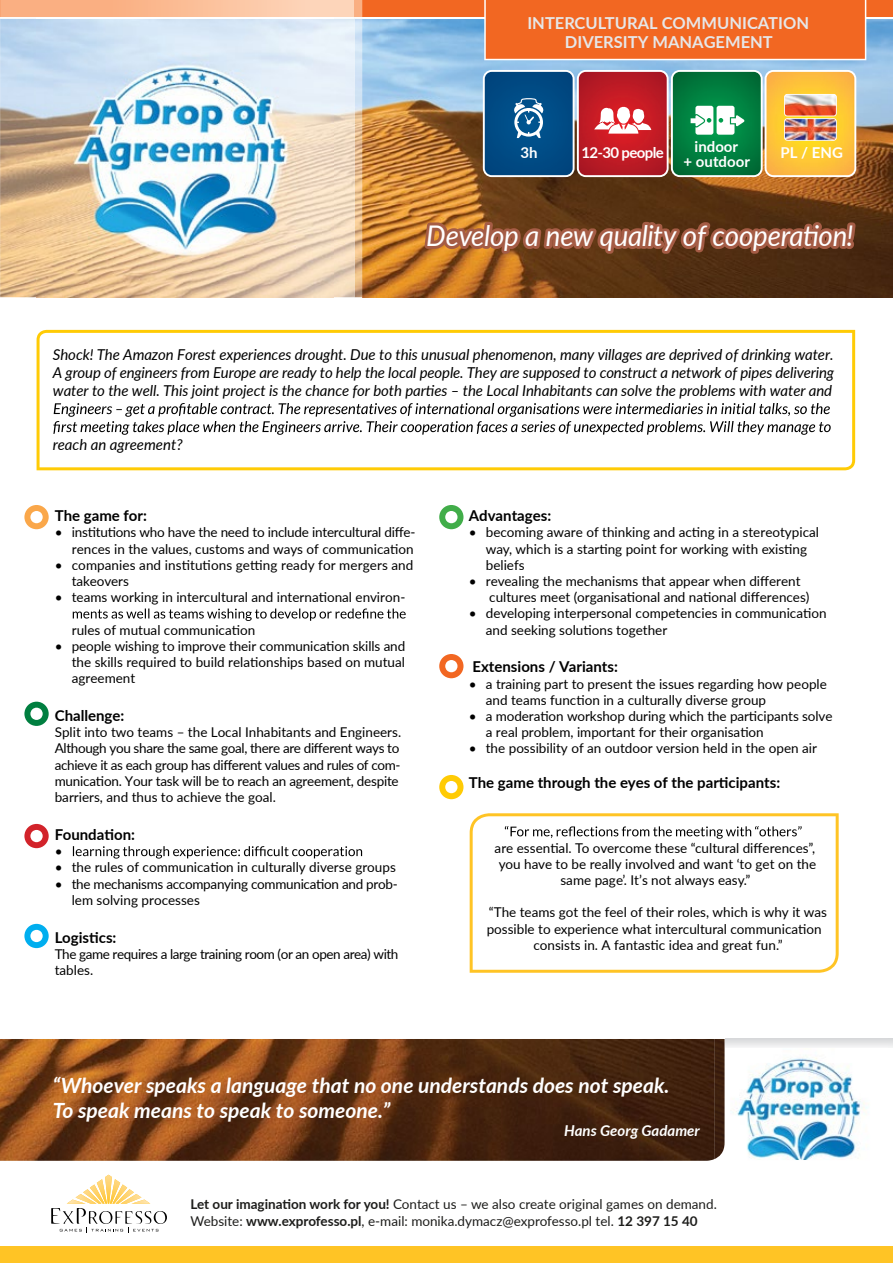
<style>
.page{position:relative;width:893px;height:1263px;background:#fff}
.page>*{position:absolute;margin:0;border:0;box-sizing:border-box;transform-origin:0 0}
.t1{font:italic 28.5px "Lato";letter-spacing:-.01em;color:#fff}
.t2{font:italic 700 21px/25.2px "Lato";color:#fff}
.t3{font:700 16.5px/19.2px "Lato";color:#e6e7e8;text-align:center}
.t4{font:italic 15px/18px "Lato";letter-spacing:-.005em;color:#000;text-align:justify}
.t5{font:700 15px "Lato";color:#000}
.t6{font:700 15px/15px "Lato";color:#fff;text-align:center}
.t7{font:italic 700 15px "Lato";color:#fff}
.t8{font:700 15px "Lato";letter-spacing:-.045em;color:#fff}
.t9{font:13.5px/16.2px "Lato";color:#000}
.t10{font:13.5px/16.2px "Lato";color:#1d1d1b}
.t11{font:13.5px/16.2px "Lato";letter-spacing:-.02em;color:#000}
.t12{font:13.5px/16.2px "Lato";letter-spacing:-.03em;color:#000}
.s1{color:#a55c45}
.s2{font-weight:700}
</style>
<div class="page">
<div style="left:0;top:1246px;width:893px;height:17px;background:#ffc425"></div>
<svg style="left:51px;top:1175px;width:116px;height:58px"></svg>
<img style="left:362px;top:19px;width:531px;height:278px">
<div style="left:0;top:0;width:893px;height:18px;background:#f26722"></div>
<hr style="left:0;top:17px;width:893px;height:2px;background:#fff">
<div style="left:484px;top:0;width:382px;height:60px;background:#f26722"></div>
<svg style="left:354px;top:19px;width:8px;height:279px;background:#decab3"></svg>
<svg style="left:0;top:297px;width:354px;height:1px"></svg>
<img style="left:0;top:19px;width:354px;height:278px">
<svg style="left:0;top:0;width:362px;height:19px"></svg>
<svg style="left:671px;top:70px;width:92px;height:107px"></svg>
<svg style="left:765px;top:70px;width:91px;height:107px"></svg>
<svg style="left:577px;top:70px;width:92px;height:107px"></svg>
<svg style="left:483px;top:70px;width:92px;height:107px"></svg>
<img style="left:673px;top:72px;width:88px;height:22px">
<img style="left:766px;top:72px;width:88px;height:22px">
<img style="left:579px;top:72px;width:88px;height:22px">
<div style="left:485px;top:72px;width:88px;height:22px;background:#004780"></div>
<svg style="left:888px;top:1039px;width:5px;height:8px"></svg>
<svg style="left:73px;top:608px;width:333px;height:13px"></svg>
<svg style="left:73px;top:846px;width:289px;height:12px"></svg>
<svg style="left:37px;top:330px;width:818px;height:140px"></svg>
<img style="left:0;top:1039px;width:714px;height:122px">
<svg style="left:470px;top:813px;width:369px;height:160px"></svg>
<svg style="left:24px;top:505px;width:25px;height:24px"></svg>
<svg style="left:24px;top:702px;width:25px;height:24px"></svg>
<svg style="left:24px;top:824px;width:25px;height:24px"></svg>
<svg style="left:24px;top:924px;width:25px;height:24px"></svg>
<svg style="left:439px;top:505px;width:24px;height:24px"></svg>
<svg style="left:439px;top:654px;width:24px;height:24px"></svg>
<svg style="left:439px;top:775px;width:24px;height:24px"></svg>
<img style="left:37px;top:0;width:297px;height:298px">
<img style="left:714px;top:1038px;width:174px;height:122px">
<img style="left:726px;top:1039px;width:162px;height:8px">
<img style="left:714px;top:1039px;width:11px;height:120px">
<svg style="left:421px;top:94px;width:438px;height:249px"></svg>
<p class="t3" style="left:527px;top:13px;width:283px">INTERCULTURAL COMMUNICATION<br>DIVERSITY MANAGEMENT</p>
<p class="t6" style="left:684px;top:138px;width:68px">indoor<br>+ outdoor</p>
<p class="t6" style="left:521px;top:144px;width:19px">3h</p>
<p class="t8" style="left:582px;top:141px;width:84px">12-30 people</p>
<p class="t6" style="left:780px;top:145px;width:64px">PL / ENG</p>
<h1 class="t1" style="left:426px;top:215px;width:429px"><span class="s1">D</span>e<span class="s1">ve</span>lop a new quality of cooperation!</h1>
<p class="t4" style="left:53px;top:345px;width:783px">Shock! The Amazon Forest experiences drought. Due to this unusual phenomenon, many villages are deprived of drinking water.<br>A group of engineers from Europe are ready to help the local people. They are supposed to construct a network of pipes delivering water to the well. This joint project is the chance for both parties – the Local Inhabitants can solve the problems with water and</p>
<p class="t4" style="left:53px;top:435px;width:131px">reach an agreement?</p>
<p class="t5" style="left:55px;top:505px;width:94px">The game for:</p>
<p class="t9" style="left:55px;top:524px;width:362px;text-align:right">• institutions who have the need to include intercultural diffe&shy;rences in the values, customs and ways of communication</p>
<p class="t9" style="left:72px;top:556px;width:343px;text-indent:-17px">• companies and institutions getting ready for mergers and takeovers</p>
<p class="t9" style="left:55px;top:589px;width:352px">• teams working in intercultural and international environ-</p>
<p class="t9" style="left:72px;top:621px;width:185px">rules of mutual communication</p>
<p class="t9" style="left:72px;top:637px;width:335px;text-align:justify;text-indent:-17px">• people wishing to improve their communication skills and the skills required to build relationships based on mutual agreement</p>
<p class="t5" style="left:55px;top:704px;width:71px">Challenge:</p>
<p class="t9" style="left:55px;top:724px;width:348px">Split into two teams – the Local Inhabitants and Engineers.<br>Although you share the same goal, there are different ways to achieve it as each group has different values and rules of com&shy;munication. Your task will be to reach an agreement, despite barriers, and thus to achieve the goal.</p>
<p class="t5" style="left:55px;top:823px;width:82px">Foundation:</p>
<p class="t9" style="left:55px;top:842px;width:9px">•</p>
<p class="t9" style="left:55px;top:859px;width:343px">• the rules of communication in culturally diverse groups</p>
<p class="t11" style="left:72px;top:875px;width:327px;text-indent:-17px">• the mechanisms accompanying communication and prob&shy;lem solving processes</p>
<p class="t5" style="left:55px;top:926px;width:63px">Logistics:</p>
<p class="t12" style="left:55px;top:945px;width:345px">The game requires a large training room (or an open area) with tables.</p>
<p class="t5" style="left:469px;top:505px;width:84px">Advantages:</p>
<p class="t9" style="left:486px;top:524px;width:335px;text-indent:-17px">• becoming aware of thinking and acting in a stereotypical way, which is a starting point for working with existing beliefs</p>
<p class="t9" style="left:489px;top:572px;width:322px;text-indent:-20px">• revealing the mechanisms that appear when different cultures meet (organisational and national differences)</p>
<p class="t9" style="left:486px;top:605px;width:342px;text-indent:-17px">• developing interpersonal competencies in communication and seeking solutions together</p>
<p class="t5" style="left:472px;top:656px;width:147px">Extensions / Variants:</p>
<p class="t9" style="left:486px;top:675px;width:343px;text-indent:-17px">• a training part to present the issues regarding how people and teams function in a culturally diverse group</p>
<p class="t9" style="left:486px;top:707px;width:348px;text-indent:-17px">• a moderation workshop during which the participants solve a real problem, important for their organisation</p>
<p class="t9" style="left:469px;top:740px;width:350px">• the possibility of an outdoor version held in the open air</p>
<p class="t5" style="left:469px;top:771px;width:313px">The game through the eyes of the participants:</p>
<p class="t9" style="left:495px;top:839px;width:323px;text-align:center">are essential. To overcome these “cultural differences”, you have to be really involved and want ‘to get on the same page’. It’s not always easy.”</p>
<p class="t9" style="left:487px;top:904px;width:342px;text-align:center">“The teams got the feel of their roles, which is why it was possible to experience what intercultural communication consists in. A fantastic idea and great fun.”</p>
<h2 class="t2" style="left:53px;top:1071px;width:618px">“Whoever speaks a language that no one understands does not speak.<br>To speak means to speak to someone.”</h2>
<p class="t7" style="left:564px;top:1119px;width:137px">Hans Georg Gadamer</p>
<p class="t10" style="left:190px;top:1196px;width:528px"><span class="s2">Let our imagination work for you!</span> Contact us – we also create original games on demand.<br>Website: <span class="s2">www.exprofesso.pl</span>, e-mail: monika.dymacz@exprofesso.pl tel. <span class="s2">12 397 15 40</span></p>
</div>
